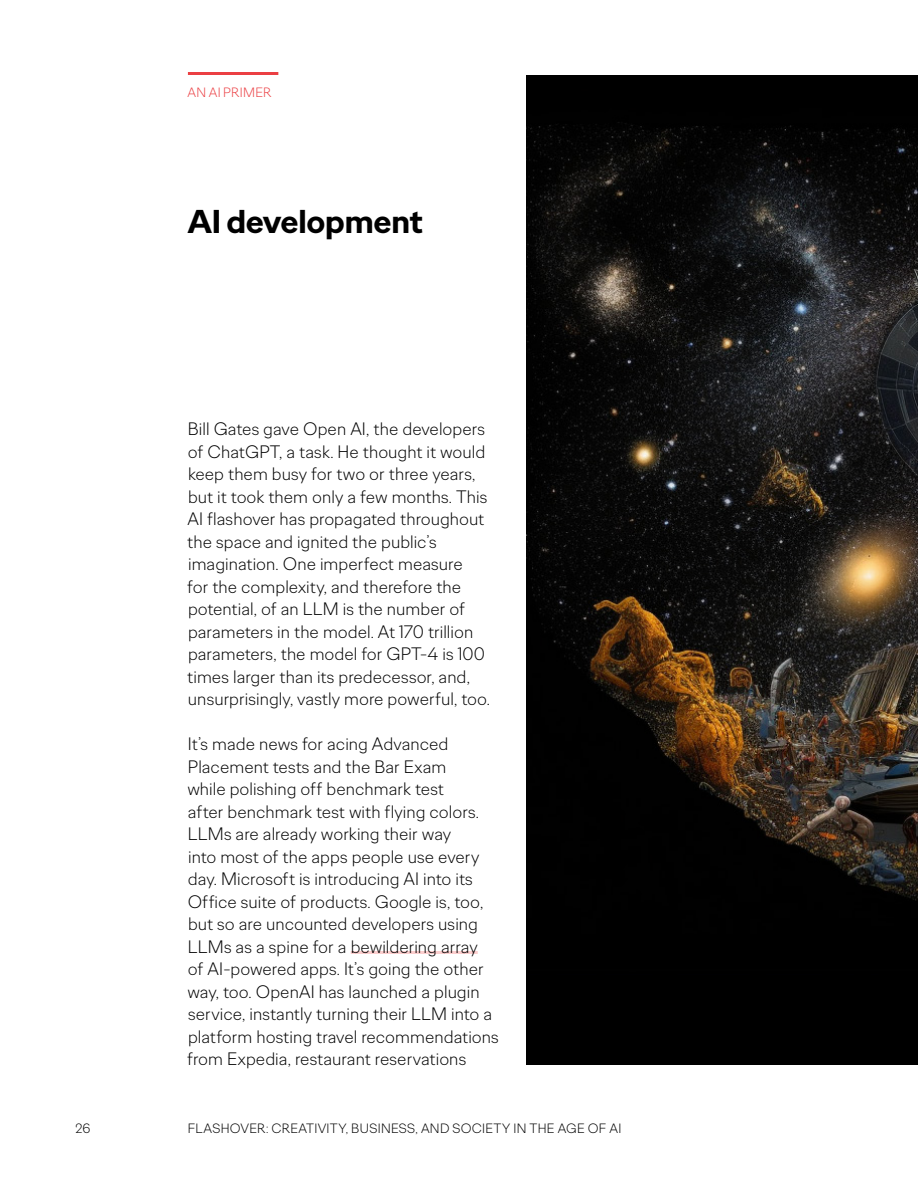
<style>
.page{position:relative;width:918px;height:1188px;background:#fff}
.page>*{position:absolute;margin:0;border:0;box-sizing:border-box;transform-origin:0 0}
.t1{font:700 33px "Ogilvy Sans";letter-spacing:-.01em;color:#000}
.t2{font:300 18px/22.5px "Ogilvy Sans";color:#000}
.t3{font:300 13.5px "Ogilvy Sans";letter-spacing:.02em;color:#000}
.t4{font:300 13.5px "Ogilvy Sans";letter-spacing:.02em;color:#eb3f43}
</style>
<div class="page">
<div style="left:527px;top:76px;width:391px;height:989px;background:#000"></div>
<img style="left:527px;top:122px;width:391px;height:779px">
<hr style="left:351px;top:951px;width:127px;height:3px;background:#fbcece">
<hr style="left:188px;top:72px;width:90px;height:3px;background:#eb3f43">
<p class="t4" style="left:188px;top:84px;width:85px">AN AI PRIMER</p>
<h1 class="t1" style="left:187px;top:199px;width:237px">AI development</h1>
<p class="t2" style="left:187px;top:417px;width:304px">Bill Gates gave Open AI, the developers of ChatGPT, a task. He thought it would keep them busy for two or three years, but it took them only a few months. This AI flashover has propagated throughout the space and ignited the public’s imagination. One imperfect measure<br>for the complexity, and therefore the potential, of an LLM is the number of parameters in the model. At 170 trillion parameters, the model for GPT-4 is 100 times larger than its predecessor, and, unsurprisingly, vastly more powerful, too.</p>
<p class="t2" style="left:187px;top:732px;width:313px">It’s made news for acing Advanced Placement tests and the Bar Exam<br>while polishing off benchmark test<br>after benchmark test with flying colors.<br>LLMs are already working their way<br>into most of the apps people use every day. Microsoft is introducing AI into its Office suite of products. Google is, too, but so are uncounted developers using LLMs as a spine for a bewildering array<br>of AI-powered apps. It’s going the other way, too. OpenAI has launched a plugin service, instantly turning their LLM into a platform hosting travel recommendations from Expedia, restaurant reservations</p>
<p class="t3" style="left:75px;top:1119px;width:17px">26</p>
<p class="t3" style="left:188px;top:1119px;width:435px">FLASHOVER: CREATIVITY, BUSINESS, AND SOCIETY IN THE AGE OF AI</p>
</div>
